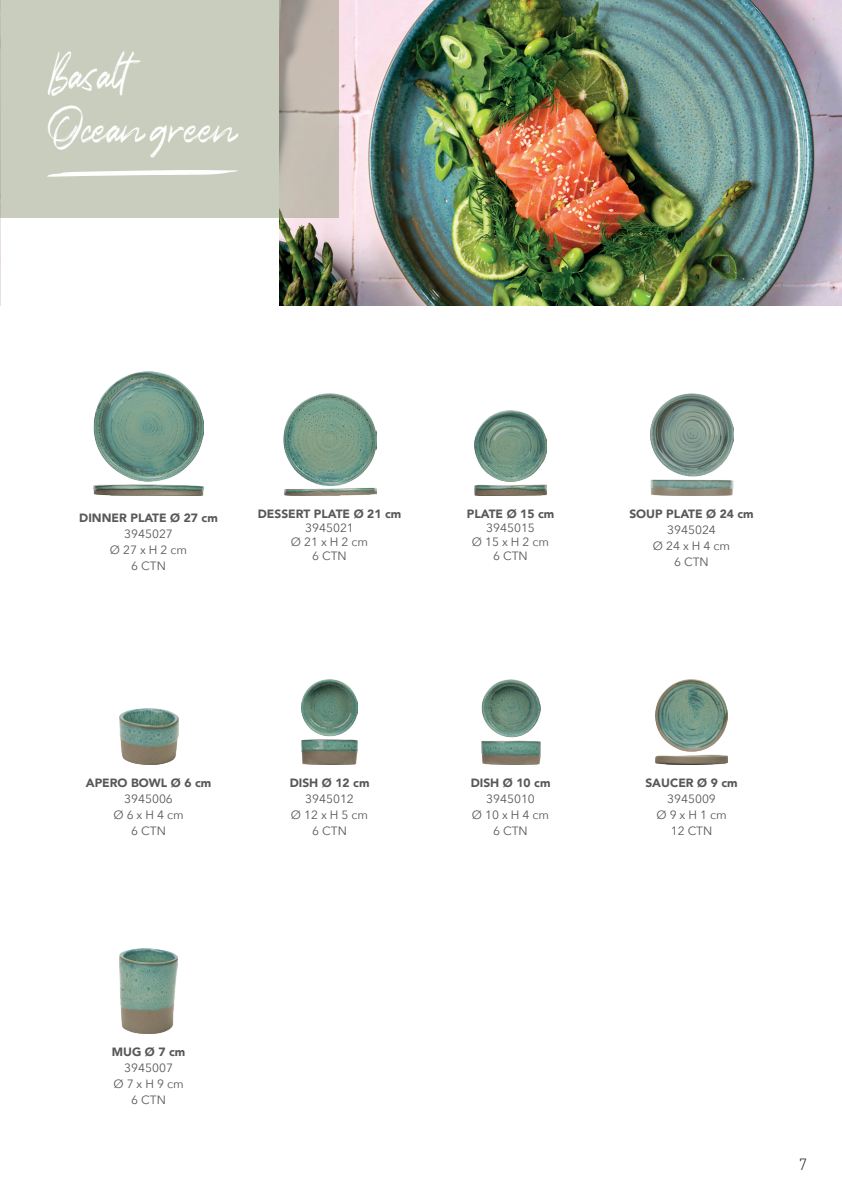
<style>
.page{position:relative;width:842px;height:1191px;background:#fff}
.page>*{position:absolute;margin:0;border:0;box-sizing:border-box;transform-origin:0 0}
.t1{font:38px/54px "Righteous";color:#fff}
.t2{font:300 16px "DIN Pro";color:#231f20}
.t3{font:12px/16px "Avenir Next";color:#57585a;text-align:center}
.t4{font:900 12px "Avenir";color:#57585a}
</style>
<div class="page">
<img style="left:279px;top:0;width:562px;height:306px">
<img style="left:0;top:218px;width:1px;height:88px">
<svg style="left:0;top:0;width:338px;height:218px;background:#c7c8b9"></svg>
<img style="left:119px;top:708px;width:59px;height:57px">
<img style="left:301px;top:680px;width:57px;height:85px">
<img style="left:481px;top:680px;width:59px;height:85px">
<img style="left:119px;top:948px;width:59px;height:85px">
<img style="left:655px;top:680px;width:72px;height:85px">
<img style="left:650px;top:394px;width:83px;height:102px">
<img style="left:93px;top:371px;width:111px;height:125px">
<img style="left:283px;top:394px;width:93px;height:102px">
<img style="left:474px;top:411px;width:72px;height:85px">
<svg style="left:45px;top:170px;width:195px;height:7px"></svg>
<h1 class="t1" style="left:47px;top:49px;width:189px">Basalt<br>Ocean green</h1>
<p class="t4" style="left:79px;top:508px;width:140px">DINNER PLATE Ø 27 cm</p>
<p class="t3" style="left:110px;top:526px;width:79px">3945027<br>Ø 27 x H 2 cm<br>6 CTN</p>
<p class="t4" style="left:258px;top:504px;width:145px">DESSERT PLATE Ø 21 cm</p>
<p class="t3" style="left:291px;top:521px;width:79px;line-height:14px">3945021<br>Ø 21 x H 2 cm<br>6 CTN</p>
<p class="t4" style="left:467px;top:504px;width:89px">PLATE Ø 15 cm</p>
<p class="t3" style="left:472px;top:521px;width:79px;line-height:14px">3945015<br>Ø 15 x H 2 cm<br>6 CTN</p>
<p class="t4" style="left:629px;top:504px;width:126px">SOUP PLATE Ø 24 cm</p>
<p class="t3" style="left:652px;top:522px;width:79px">3945024<br>Ø 24 x H 4 cm<br>6 CTN</p>
<p class="t4" style="left:86px;top:773px;width:127px">APERO BOWL Ø 6 cm</p>
<p class="t3" style="left:113px;top:790px;width:72px">3945006<br>Ø 6 x H 4 cm<br>6 CTN</p>
<p class="t4" style="left:289px;top:773px;width:81px">DISH Ø 12 cm</p>
<p class="t3" style="left:291px;top:790px;width:79px">3945012<br>Ø 12 x H 5 cm<br>6 CTN</p>
<p class="t4" style="left:470px;top:773px;width:81px">DISH Ø 10 cm</p>
<p class="t3" style="left:472px;top:790px;width:79px">3945010<br>Ø 10 x H 4 cm<br>6 CTN</p>
<p class="t4" style="left:645px;top:773px;width:94px">SAUCER Ø 9 cm</p>
<p class="t3" style="left:656px;top:790px;width:72px">3945009<br>Ø 9 x H 1 cm<br>12 CTN</p>
<p class="t4" style="left:112px;top:1041px;width:75px">MUG Ø 7 cm</p>
<p class="t3" style="left:113px;top:1059px;width:72px">3945007<br>Ø 7 x H 9 cm<br>6 CTN</p>
<h2 class="t2" style="left:798px;top:1153px;width:10px">7</h2>
</div>
